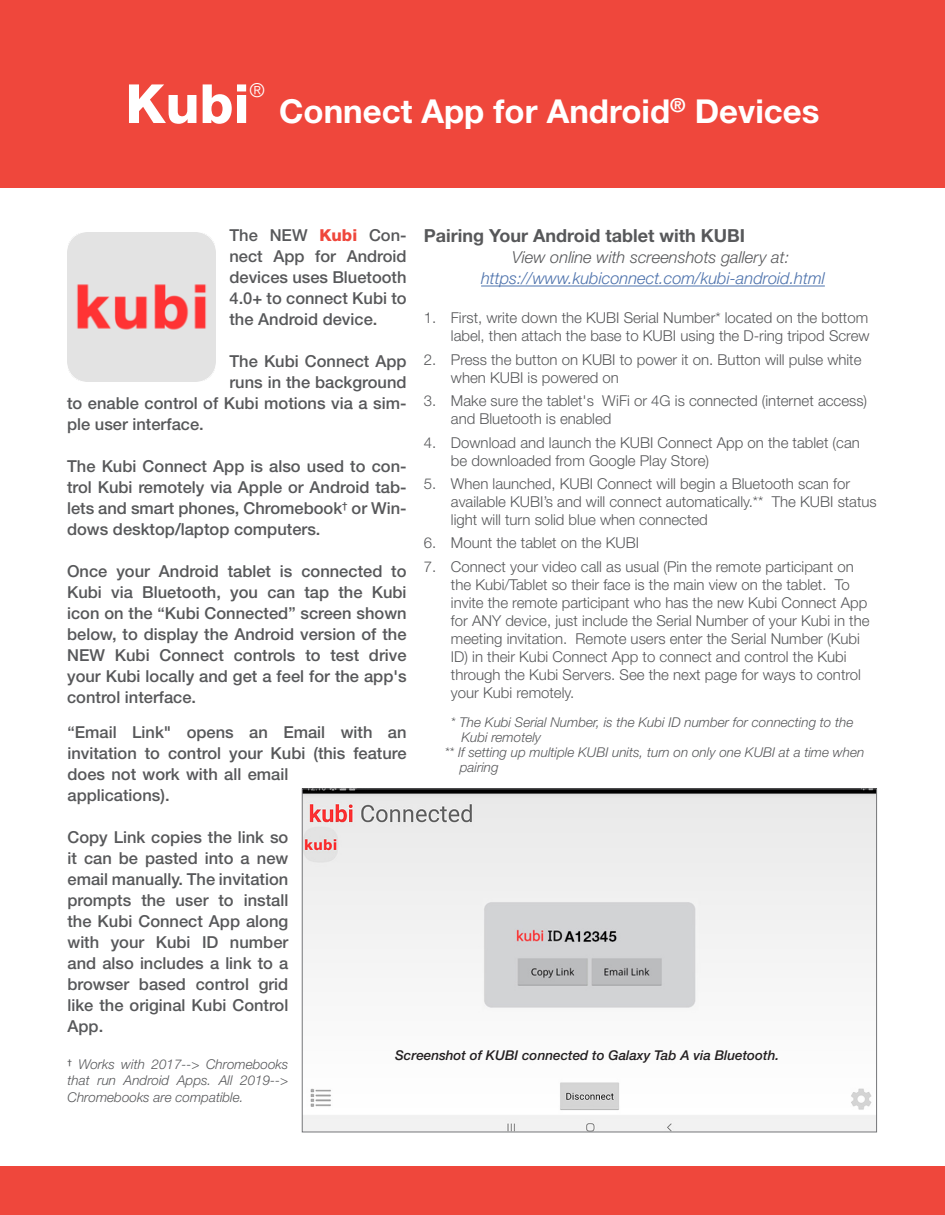
<style>
.page{position:relative;width:945px;height:1215px;background:#fff}
.page>*{position:absolute;margin:0;border:0;box-sizing:border-box;transform-origin:0 0}
.t1{font:800 54px "Helvetica Neue LT Std";color:#fff}
.t2{font:700 33px "Helvetica Neue LT Std";color:#fff}
.t3{font:300 19.2px "Helvetica Neue LT Std";color:#fff}
.t4{font:700 18px "Helvetica Neue LT Std";color:#57585a}
.t5{font:500 16.5px/21px "Helvetica Neue LT Std";color:#57585a;text-align:justify}
.t6{font:italic 300 16.5px "Helvetica Neue LT Std";color:#4d72ac}
.t7{font:italic 300 16.5px "Helvetica Neue LT Std";color:#57585a}
.t8{font:300 15px/18px "Helvetica Neue LT Std";color:#57585a}
.t9{font:italic 300 13.5px/15px "Helvetica Neue LT Std";color:#57585a}
.t10{font:italic 500 13.5px "Helvetica Neue LT Std";color:#231f20}
.s1{font-weight:800;color:#ef473c}
</style>
<div class="page">
<img style="left:67px;top:232px;width:149px;height:149px">
<div style="left:0;top:0;width:945px;height:187px;background:#ef473c"></div>
<hr style="left:481px;top:286px;width:344px;height:1px;background:#4d72ac">
<div style="left:0;top:1167px;width:945px;height:48px;background:#ef473c"></div>
<img style="left:304px;top:790px;width:571px;height:340px">
<p class="t1" style="left:126px;top:72px;width:126px">Kubi</p>
<p class="t3" style="left:250px;top:78px;width:17px">®</p>
<p class="t2" style="left:279px;top:91px;width:542px">Connect App for Android<sup>®</sup> Devices</p>
<p class="t5" style="left:230px;top:225px;width:179px">The NEW <span class="s1">Kubi</span> Con&shy;nect App for Android devices uses Bluetooth 4.0+ to connect Kubi to the Android device.</p>
<p class="t5" style="left:230px;top:351px;width:179px">The Kubi Connect App</p>
<p class="t5" style="left:230px;top:372px;width:179px">runs in the background</p>
<p class="t5" style="left:67px;top:393px;width:341px">to enable control of Kubi motions via a sim-</p>
<p class="t5" style="left:67px;top:414px;width:138px">ple user interface.</p>
<p class="t5" style="left:67px;top:456px;width:341px">The Kubi Connect App is also used to con&shy;trol Kubi remotely via Apple or Android tab&shy;lets and smart phones, Chromebook<sup>†</sup> or Win&shy;dows desktop/laptop computers.</p>
<p class="t5" style="left:67px;top:561px;width:341px">Once your Android tablet is connected to Kubi via Bluetooth, you can tap the Kubi icon on the “Kubi Connected” screen shown below, to display the Android version of the NEW Kubi Connect controls to test drive your Kubi locally and get a feel for the app's control interface.</p>
<p class="t4" style="left:424px;top:225px;width:323px">Pairing Your Android tablet with KUBI</p>
<p class="t7" style="left:512px;top:248px;width:279px">View online with screenshots gallery at:</p>
<p class="t6" style="left:481px;top:269px;width:345px">https://www.kubiconnect.com/kubi-android.html</p>
<p class="t8" style="left:424px;top:309px;width:447px;text-align:right">1. First, write down the KUBI Serial Number* located on the bottom label, then attach the base to KUBI using the D-ring tripod Screw</p>
<p class="t8" style="left:451px;top:350px;width:412px;text-indent:-27px">2. Press the button on KUBI to power it on. Button will pulse white when KUBI is powered on</p>
<p class="t8" style="left:451px;top:392px;width:418px;text-indent:-27px">3. Make sure the tablet's WiFi or 4G is connected (internet access) and Bluetooth is enabled</p>
<p class="t8" style="left:451px;top:433px;width:411px;text-indent:-27px">4. Download and launch the KUBI Connect App on the tablet (can be downloaded from Google Play Store)</p>
<p class="t8" style="left:451px;top:474px;width:427px;text-indent:-27px">5. When launched, KUBI Connect will begin a Bluetooth scan for available KUBI’s and will connect automatically.** The KUBI status light will turn solid blue when connected</p>
<p class="t8" style="left:424px;top:534px;width:217px">6. Mount the tablet on the KUBI</p>
<p class="t8" style="left:451px;top:557px;width:420px;text-indent:-27px">7. Connect your video call as usual (Pin the remote participant on the Kubi/Tablet so their face is the main view on the tablet. To invite the remote participant who has the new Kubi Connect App for ANY device, just include the Serial Number of your Kubi in the meeting invitation. Remote users enter the Serial Number (Kubi ID) in their Kubi Connect App to connect and control the Kubi through the Kubi Servers. See the next page for ways to control your Kubi remotely.</p>
<p class="t9" style="left:461px;top:715px;width:394px;text-indent:-10px">* The Kubi Serial Number, is the Kubi ID number for connecting to the<br>Kubi remotely</p>
<p class="t9" style="left:460px;top:745px;width:406px;text-indent:-15px">** If setting up multiple KUBI units, turn on only one KUBI at a time when pairing</p>
<p class="t5" style="left:68px;top:722px;width:341px;text-align:left">“Email Link" opens an Email with an invitation to control your Kubi (this feature does not work with all email<br>applications).</p>
<p class="t5" style="left:68px;top:827px;width:222px">Copy Link copies the link so it can be pasted into a new email manually. The invitation prompts the user to install the Kubi Connect App along with your Kubi ID number and also includes a link to a browser based control grid like the original Kubi Control App.</p>
<p class="t9" style="left:68px;top:1056px;width:222px;line-height:16.2px;text-align:justify"><sup>†</sup> Works with 2017--&gt; Chromebooks that run Android Apps. All 2019--&gt; Chromebooks are compatible.</p>
<p class="t10" style="left:395px;top:1047px;width:386px">Screenshot of KUBI connected to Galaxy Tab A via Bluetooth.</p>
</div>
